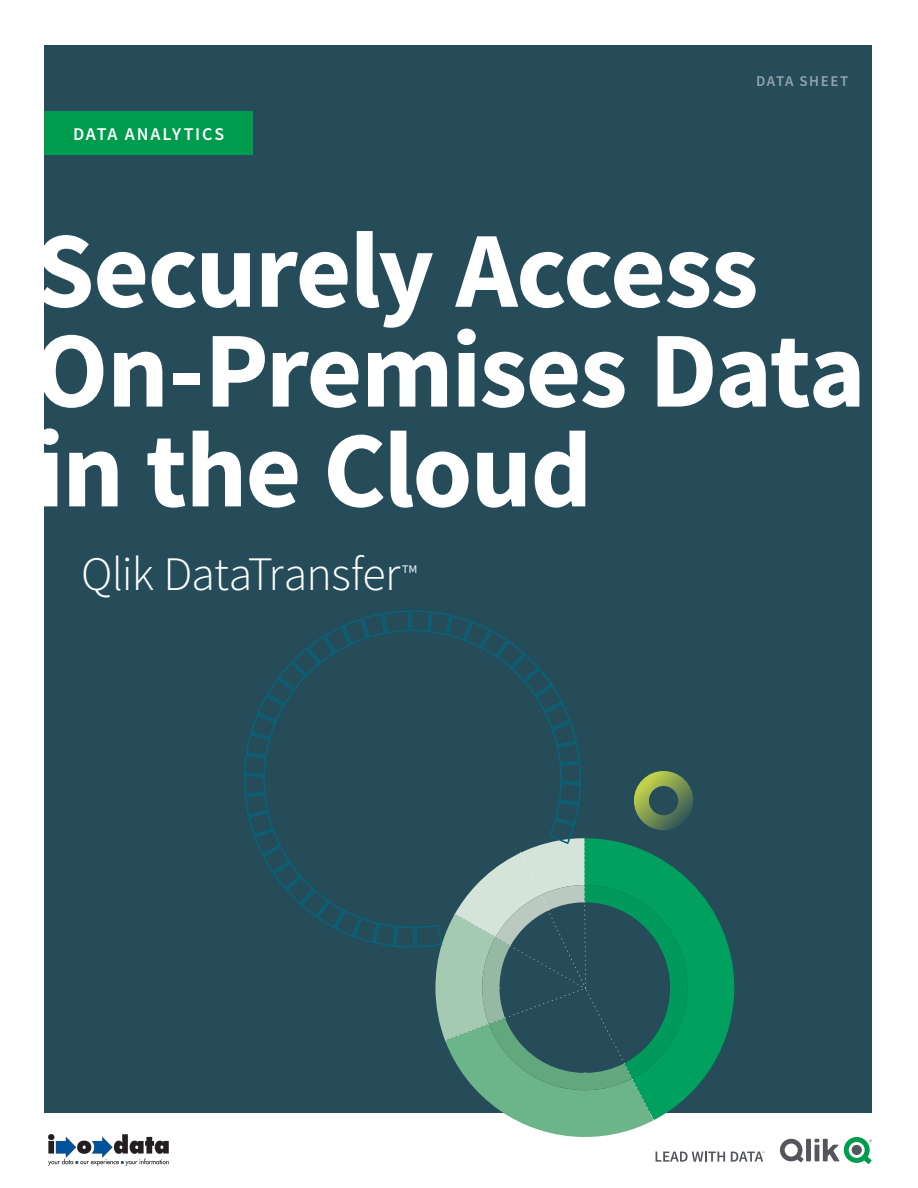
<style>
.page{position:relative;width:918px;height:1188px;background:#fff}
.page>*{position:absolute;margin:0;border:0;box-sizing:border-box;transform-origin:0 0}
.t1{font:700 108px/99.8px "Source Sans Pro";letter-spacing:-.02em;color:#fff}
.t2{font:300 48px "Source Sans Pro";letter-spacing:-.02em;color:#fff}
.t3{font:600 18px "Source Sans Pro";letter-spacing:.095em;color:#fff}
.t4{font:600 15px "Source Sans Pro";letter-spacing:.1em;color:#fff}
</style>
<div class="page">
<div style="left:44px;top:45px;width:828px;height:1068px;background:#264c5a"></div>
<svg style="left:244px;top:611px;width:490px;height:526px"></svg>
<svg style="left:780px;top:1137px;width:92px;height:27px"></svg>
<svg style="left:656px;top:1152px;width:69px;height:10px"></svg>
<svg style="left:731px;top:1152px;width:34px;height:10px"></svg>
<div style="left:44px;top:112px;width:209px;height:43px;background:#009c4d"></div>
<img style="left:49px;top:1134px;width:119px;height:32px">
<p class="t3" style="left:73px;top:122px;width:153px">DATA ANALYTICS</p>
<p class="t4" style="left:756px;top:71px;width:94px">DATA SHEET</p>
<p class="t1" style="left:34px;top:219px;width:833px">Securely Access<br>On-Premises Data in the Cloud</p>
<p class="t2" style="left:81px;top:544px;width:338px">Qlik DataTransfer<sup>™</sup></p>
</div>
